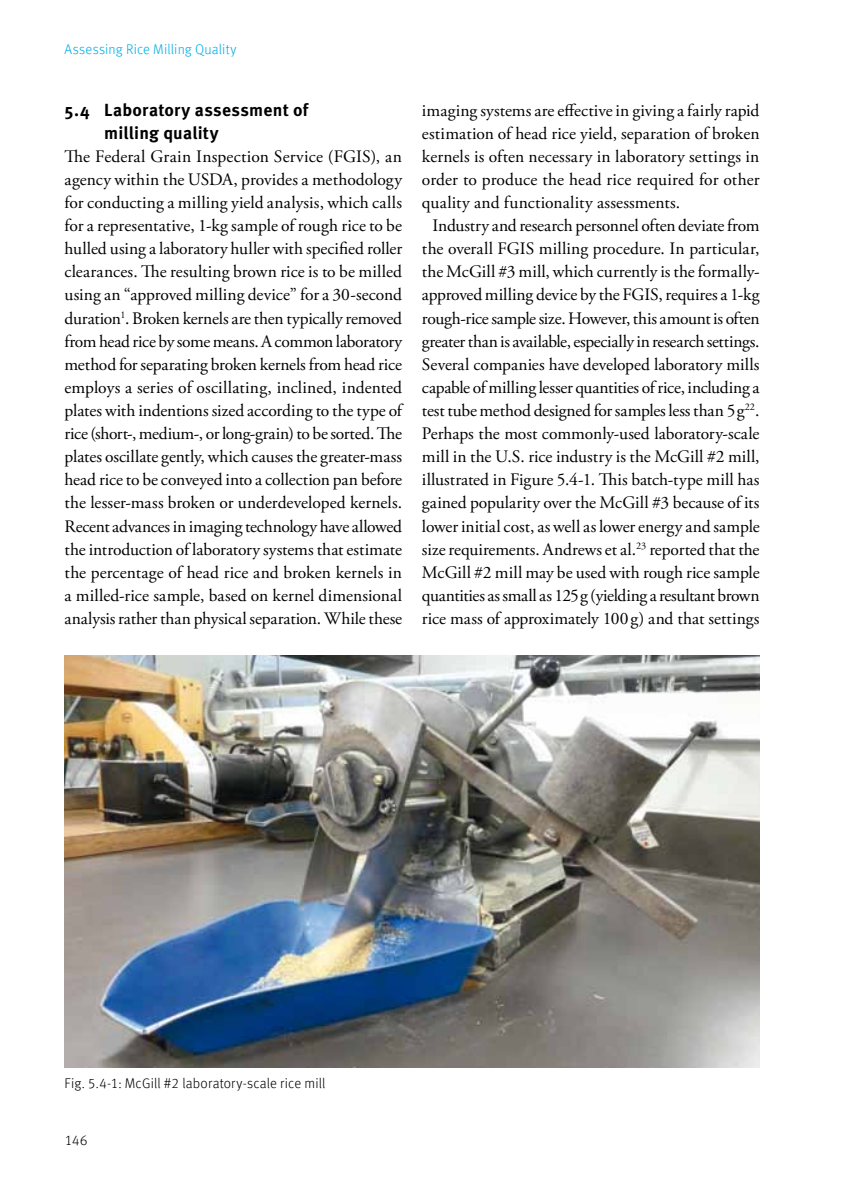
<style>
.page{position:relative;width:844px;height:1191px;background:#fff}
.page>*{position:absolute;margin:0;border:0;box-sizing:border-box;transform-origin:0 0}
.t1{font:17.5px/23.1px "Adobe Garamond Pro";letter-spacing:-.005em;color:#000;text-align:justify}
.t2{font:700 17.5px/23.1px "Meta OT";letter-spacing:.01em;color:#000}
.t3{font:300 14px "Meta Offc";letter-spacing:.01em;color:#000}
.t4{font:300 14px "Meta Offc";letter-spacing:.015em;color:#00ace5}
</style>
<div class="page">
<img style="left:64px;top:655px;width:695px;height:412px">
<p class="t4" style="left:64px;top:41px;width:173px">Assessing Rice Milling Quality</p>
<p class="t2" style="left:104px;top:98px;width:205px;text-indent:-40px">5.4 Laboratory assessment of milling quality</p>
<p class="t1" style="left:64px;top:145px;width:339px">The Federal Grain Inspection Service (FGIS), an agency within the USDA, provides a methodology for conducting a milling yield analysis, which calls for a representative, 1-kg sample of rough rice to be hulled using a laboratory huller with specified roller clearances. The resulting brown rice is to be milled using an “approved milling device” for a 30-second duration<sup>1</sup>. Broken kernels are then typically removed from head rice by some means. A common laboratory method for separating broken kernels from head rice employs a series of oscillating, inclined, indented plates with indentions sized according to the type of rice (short-, medium-, or long-grain) to be sorted. The plates oscillate gently, which causes the greater-mass head rice to be conveyed into a collection pan before the lesser-mass broken or underdeveloped kernels.<br>Recent advances in imaging technology have allowed the introduction of laboratory systems that estimate the percentage of head rice and broken kernels in a milled-rice sample, based on kernel dimensional analysis rather than physical separation. While these</p>
<p class="t1" style="left:422px;top:99px;width:339px">imaging systems are effective in giving a fairly rapid estimation of head rice yield, separation of broken kernels is often necessary in laboratory settings in order to produce the head rice required for other quality and functionality assessments.</p>
<p class="t1" style="left:422px;top:215px;width:339px;text-align:center">Industry and research personnel often deviate from the overall FGIS milling procedure. In particular, the McGill #3 mill, which currently is the formally&shy;approved milling device by the FGIS, requires a 1-kg rough-rice sample size. However, this amount is often greater than is available, especially in research settings.<br>Several companies have developed laboratory mills capable of milling lesser quantities of rice, including a test tube method designed for samples less than 5g<sup>22</sup>.<br>Perhaps the most commonly-used laboratory-scale mill in the U.S. rice industry is the McGill #2 mill, illustrated in Figure 5.4-1. This batch-type mill has gained popularity over the McGill #3 because of its lower initial cost, as well as lower energy and sample size requirements. Andrews et al.<sup>23</sup> reported that the McGill #2 mill may be used with rough rice sample quantities as small as 125g (yielding a resultant brown rice mass of approximately 100g) and that settings</p>
<p class="t3" style="left:64px;top:1075px;width:262px">Fig. 5.4-1: McGill #2 laboratory-scale rice mill</p>
<p class="t3" style="left:64px;top:1132px;width:25px">146</p>
</div>
